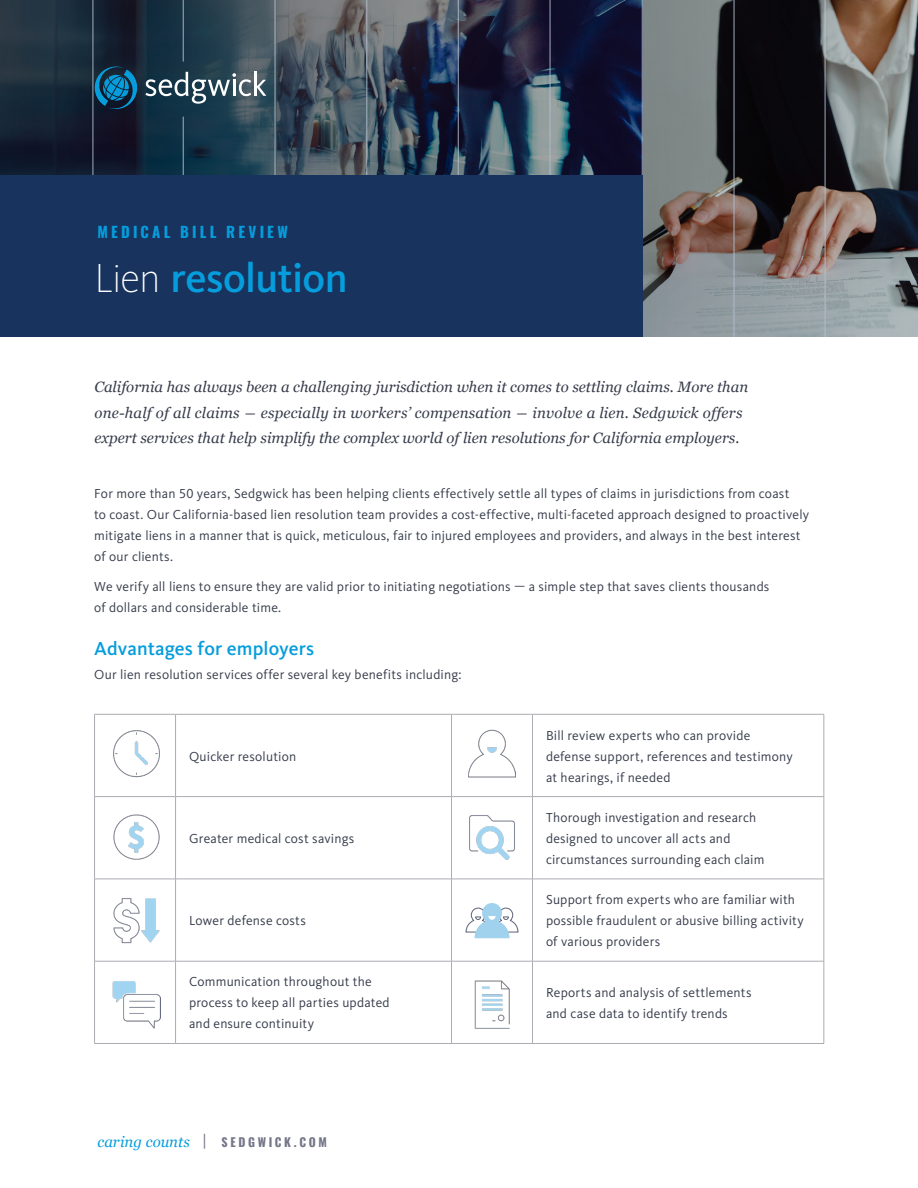
<style>
.page{position:relative;width:918px;height:1188px;background:#fff}
.page>*{position:absolute;margin:0;border:0;box-sizing:border-box;transform-origin:0 0}
.t1{font:500 42px "Kievit OT";letter-spacing:-.02em;color:#069ddc}
.t2{font:500 19.5px "Kievit OT";letter-spacing:.005em;color:#069ddc}
.Intro{font:italic 15px/25.5px "Georgia";color:#373c4b}
.Pre-title{font:italic 15px "Georgia";color:#069ddc}
.Pre-title-2{font:700 15px "Oswald";letter-spacing:.21em;color:#069ddc}
.Body{font:13.5px/21px "Kievit OT";letter-spacing:.015em;color:#373c4b}
.Body_Bullet{font:13.5px/21px "Kievit OT";letter-spacing:.015em;color:#373c4b}
.s1{font-weight:200;color:#fff}
.s2{font-family:"Kievit OT";font-style:normal;color:#747689}
.s3{font-family:"Oswald";font-weight:700;font-style:normal;font-size:12px;color:#747689}
</style>
<div class="page">
<img style="left:0;top:0;width:918px;height:337px">
<svg style="left:92px;top:64px;width:174px;height:47px;background:#365769"></svg>
<svg style="left:95px;top:715px;width:729px;height:328px"></svg>
<hr style="left:176px;top:714px;width:276px;height:1px;background:#adabb2">
<hr style="left:452px;top:714px;width:80px;height:1px;background:#adabb2">
<hr style="left:451px;top:714px;width:1px;height:82px;background:#adabb2">
<hr style="left:532px;top:714px;width:292px;height:1px;background:#adabb2">
<hr style="left:532px;top:714px;width:1px;height:82px;background:#adabb2">
<hr style="left:824px;top:714px;width:1px;height:82px;background:#adabb2">
<hr style="left:176px;top:796px;width:276px;height:1px;background:#adabb2">
<hr style="left:452px;top:796px;width:80px;height:1px;background:#adabb2">
<hr style="left:451px;top:797px;width:1px;height:82px;background:#adabb2">
<hr style="left:532px;top:796px;width:292px;height:1px;background:#adabb2">
<hr style="left:532px;top:797px;width:1px;height:82px;background:#adabb2">
<hr style="left:824px;top:797px;width:1px;height:82px;background:#adabb2">
<hr style="left:176px;top:879px;width:276px;height:1px;background:#adabb2">
<hr style="left:452px;top:879px;width:80px;height:1px;background:#adabb2">
<hr style="left:451px;top:879px;width:1px;height:82px;background:#adabb2">
<hr style="left:532px;top:879px;width:292px;height:1px;background:#adabb2">
<hr style="left:532px;top:879px;width:1px;height:82px;background:#adabb2">
<hr style="left:824px;top:879px;width:1px;height:82px;background:#adabb2">
<hr style="left:176px;top:961px;width:276px;height:1px;background:#adabb2">
<hr style="left:452px;top:961px;width:80px;height:1px;background:#adabb2">
<hr style="left:451px;top:961px;width:1px;height:82px;background:#adabb2">
<hr style="left:532px;top:961px;width:292px;height:1px;background:#adabb2">
<hr style="left:532px;top:961px;width:1px;height:82px;background:#adabb2">
<hr style="left:824px;top:961px;width:1px;height:82px;background:#adabb2">
<hr style="left:176px;top:1043px;width:276px;height:1px;background:#adabb2">
<hr style="left:452px;top:1043px;width:80px;height:1px;background:#adabb2">
<hr style="left:532px;top:1043px;width:292px;height:1px;background:#adabb2">
<hr style="left:94px;top:714px;width:82px;height:1px;background:#adabb2">
<hr style="left:94px;top:714px;width:1px;height:82px;background:#adabb2">
<hr style="left:175px;top:714px;width:1px;height:82px;background:#adabb2">
<hr style="left:94px;top:796px;width:82px;height:1px;background:#adabb2">
<hr style="left:94px;top:797px;width:1px;height:82px;background:#adabb2">
<hr style="left:175px;top:797px;width:1px;height:82px;background:#adabb2">
<hr style="left:94px;top:879px;width:82px;height:1px;background:#adabb2">
<hr style="left:94px;top:879px;width:1px;height:82px;background:#adabb2">
<hr style="left:175px;top:879px;width:1px;height:82px;background:#adabb2">
<hr style="left:94px;top:961px;width:82px;height:1px;background:#adabb2">
<hr style="left:94px;top:961px;width:1px;height:82px;background:#adabb2">
<hr style="left:175px;top:961px;width:1px;height:82px;background:#adabb2">
<hr style="left:94px;top:1043px;width:82px;height:1px;background:#adabb2">
<img style="left:468px;top:813px;width:48px;height:48px">
<img style="left:468px;top:980px;width:48px;height:48px">
<img style="left:112px;top:729px;width:48px;height:48px">
<img style="left:468px;top:729px;width:48px;height:48px">
<img style="left:112px;top:813px;width:48px;height:48px">
<img style="left:112px;top:980px;width:48px;height:48px">
<img style="left:112px;top:897px;width:48px;height:48px">
<svg style="left:466px;top:903px;width:52px;height:35px"></svg>
<hr style="left:93px;top:0;width:1px;height:337px;background:#b3bfd1">
<hr style="left:183px;top:117px;width:1px;height:220px;background:#b3bfd1">
<hr style="left:183px;top:0;width:1px;height:62px;background:#b3bfd1">
<hr style="left:275px;top:0;width:1px;height:337px;background:#b3bfd1">
<hr style="left:367px;top:0;width:1px;height:337px;background:#b3bfd1">
<hr style="left:458px;top:0;width:1px;height:337px;background:#b3bfd1">
<hr style="left:550px;top:0;width:1px;height:337px;background:#b3bfd1">
<hr style="left:642px;top:0;width:1px;height:337px;background:#b3bfd1">
<hr style="left:734px;top:0;width:1px;height:337px;background:#b3bfd1">
<hr style="left:825px;top:0;width:1px;height:337px;background:#b3bfd1">
<div style="left:0;top:175px;width:643px;height:162px;background:#17335e"></div>
<p class="Pre-title-2" style="left:98px;top:224px;width:192px">MEDICAL BILL REVIEW</p>
<h1 class="t1" style="left:94px;top:253px;width:255px"><span class="s1">Lien</span> resolution</h1>
<p class="Intro" style="left:94px;top:374px;width:655px">California has always been a challenging jurisdiction when it comes to settling claims. More than one-half of all claims ― especially in workers’ compensation ― involve a lien. Sedgwick offers expert services that help simplify the complex world of lien resolutions for California employers.</p>
<p class="Body" style="left:94px;top:482px;width:716px">For more than 50 years, Sedgwick has been helping clients effectively settle all types of claims in jurisdictions from coast<br>to coast. Our California-based lien resolution team provides a cost-effective, multi-faceted approach designed to proactively mitigate liens in a manner that is quick, meticulous, fair to injured employees and providers, and always in the best interest of our clients.</p>
<p class="Body" style="left:94px;top:575px;width:677px">We verify all liens to ensure they are valid prior to initiating negotiations — a simple step that saves clients thousands of dollars and considerable time.</p>
<h2 class="t2" style="left:94px;top:637px;width:221px">Advantages for employers</h2>
<p class="Body" style="left:94px;top:664px;width:369px">Our lien resolution services offer several key benefits including:</p>
<p class="Body_Bullet" style="left:189px;top:745px;width:109px">Quicker resolution</p>
<p class="Body_Bullet" style="left:189px;top:828px;width:167px">Greater medical cost savings</p>
<p class="Body_Bullet" style="left:189px;top:910px;width:118px">Lower defense costs</p>
<p class="Body_Bullet" style="left:546px;top:724px;width:248px">Bill review experts who can provide defense support, references and testimony at hearings, if needed</p>
<p class="Body_Bullet" style="left:546px;top:807px;width:220px">Thorough investigation and research designed to uncover all acts and circumstances surrounding each claim</p>
<p class="Body_Bullet" style="left:546px;top:889px;width:259px">Support from experts who are familiar with possible fraudulent or abusive billing activity of various providers</p>
<p class="Body_Bullet" style="left:189px;top:971px;width:202px">Communication throughout the process to keep all parties updated and ensure continuity</p>
<p class="Body_Bullet" style="left:546px;top:982px;width:207px">Reports and analysis of settlements and case data to identify trends</p>
<p class="Pre-title" style="left:97px;top:1131px;width:231px">caring counts <span class="s2">|</span> <span class="s3">SEDGWICK.COM</span></p>
</div>
